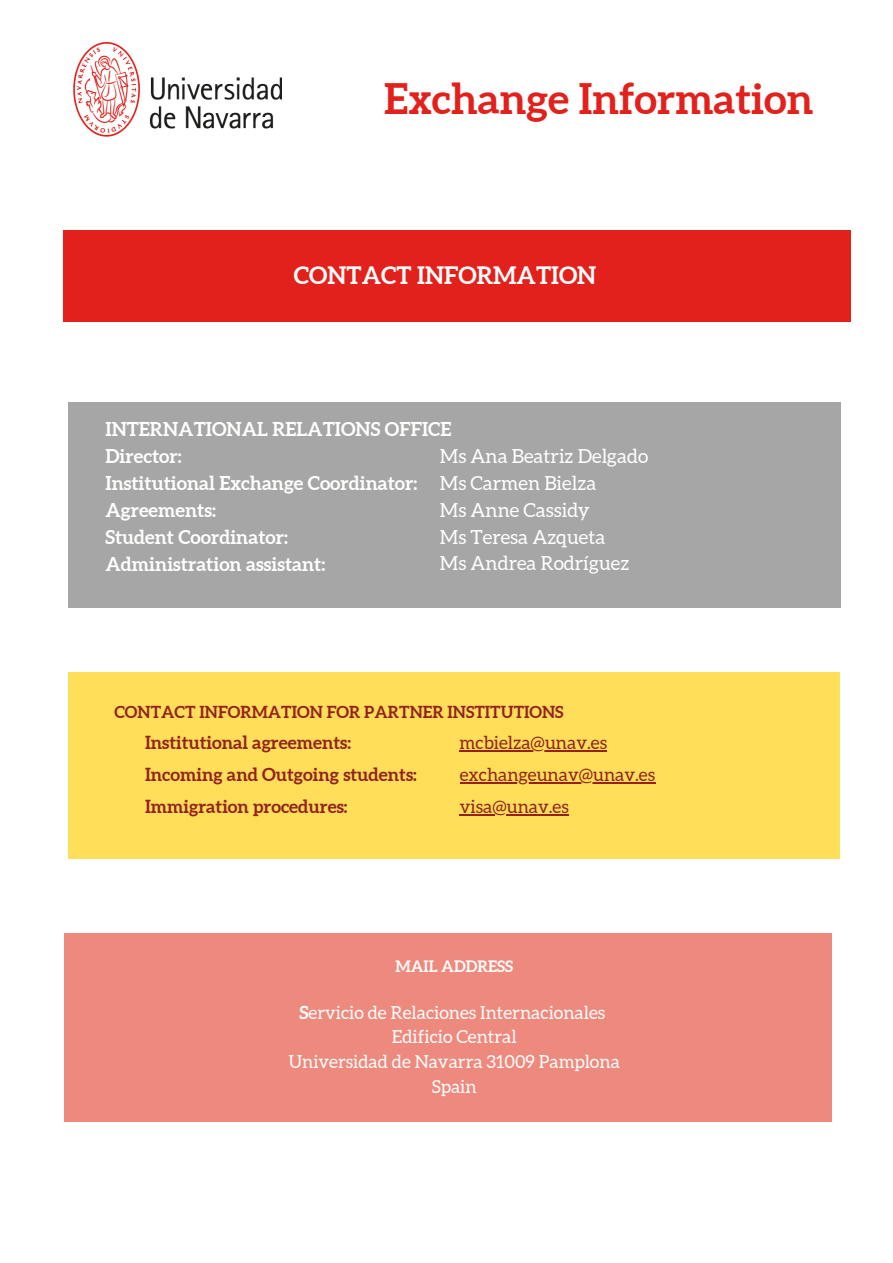
<style>
.page{position:relative;width:893px;height:1263px;background:#fff}
.page>*{position:absolute;margin:0;border:0;box-sizing:border-box;transform-origin:0 0}
.t1{font:700 42px "Aleo";color:#e2211c}
.t2{font:700 24px "Aleo";color:#fefefd}
.t3{font:19.42px "Aleo";color:#fefefd}
.t4{font:700 19.12px/27px "Aleo";color:#fefefd}
.t5{font:18px "Aleo";color:#fefefd}
.t6{font:700 18px "Aleo";color:#94211a}
.t7{font:18px "Aleo";color:#94211a}
.t8{font:700 16.58px "Aleo";color:#94211a}
.t9{font:700 15.75px "Aleo";color:#fefefd}
.s1{font-weight:700}
</style>
<div class="page">
<div style="left:63px;top:230px;width:787px;height:91px;background:#e2211c"></div>
<div style="left:68px;top:672px;width:771px;height:187px;background:#ffde59"></div>
<div style="left:68px;top:402px;width:772px;height:205px;background:#a6a6a6"></div>
<div style="left:64px;top:933px;width:767px;height:189px;background:#ee897e"></div>
<hr style="left:459px;top:750px;width:148px;height:1px;background:#94211a">
<hr style="left:460px;top:782px;width:195px;height:2px;background:#94211a">
<hr style="left:460px;top:814px;width:109px;height:2px;background:#94211a">
<img style="left:73px;top:42px;width:208px;height:94px">
<p class="t1" style="left:384px;top:75px;width:431px">Exchange Information</p>
<p class="t2" style="left:294px;top:262px;width:304px">CONTACT INFORMATION</p>
<p class="t4" style="left:105px;top:416px;width:347px">INTERNATIONAL RELATIONS OFFICE</p>
<p class="t4" style="left:105px;top:443px;width:78px">Director:</p>
<p class="t4" style="left:105px;top:470px;width:313px">Institutional Exchange Coordinator:</p>
<p class="t4" style="left:105px;top:497px;width:112px">Agreements:</p>
<p class="t4" style="left:105px;top:524px;width:221px">Student Coordinator:<br>Administration assistant:</p>
<p class="t3" style="left:440px;top:445px;width:210px">Ms Ana Beatriz Delgado</p>
<p class="t3" style="left:440px;top:472px;width:158px">Ms Carmen Bielza</p>
<p class="t3" style="left:440px;top:499px;width:151px">Ms Anne Cassidy</p>
<p class="t3" style="left:440px;top:526px;width:167px">Ms Teresa Azqueta</p>
<p class="t3" style="left:440px;top:553px;width:191px">Ms Andrea Rodríguez</p>
<p class="t8" style="left:114px;top:702px;width:451px">CONTACT INFORMATION FOR PARTNER INSTITUTIONS</p>
<p class="t6" style="left:145px;top:732px;width:207px">Institutional agreements:</p>
<p class="t7" style="left:459px;top:732px;width:149px">mcbielza@unav.es</p>
<p class="t6" style="left:145px;top:764px;width:273px">Incoming and Outgoing students:</p>
<p class="t7" style="left:460px;top:764px;width:197px">exchangeunav@unav.es</p>
<p class="t6" style="left:145px;top:796px;width:204px">Immigration procedures:</p>
<p class="t7" style="left:460px;top:796px;width:110px">visa@unav.es</p>
<p class="t9" style="left:395px;top:958px;width:119px">MAIL ADDRESS</p>
<p class="t5" style="left:299px;top:1002px;width:307px"><span class="s1">S</span>ervicio de Relaciones Internacionales</p>
<p class="t5" style="left:392px;top:1027px;width:126px">Edificio Central</p>
<p class="t5" style="left:289px;top:1051px;width:333px">Universidad de Navarra 31009 Pamplona</p>
<p class="t5" style="left:432px;top:1076px;width:46px">Spain</p>
</div>
